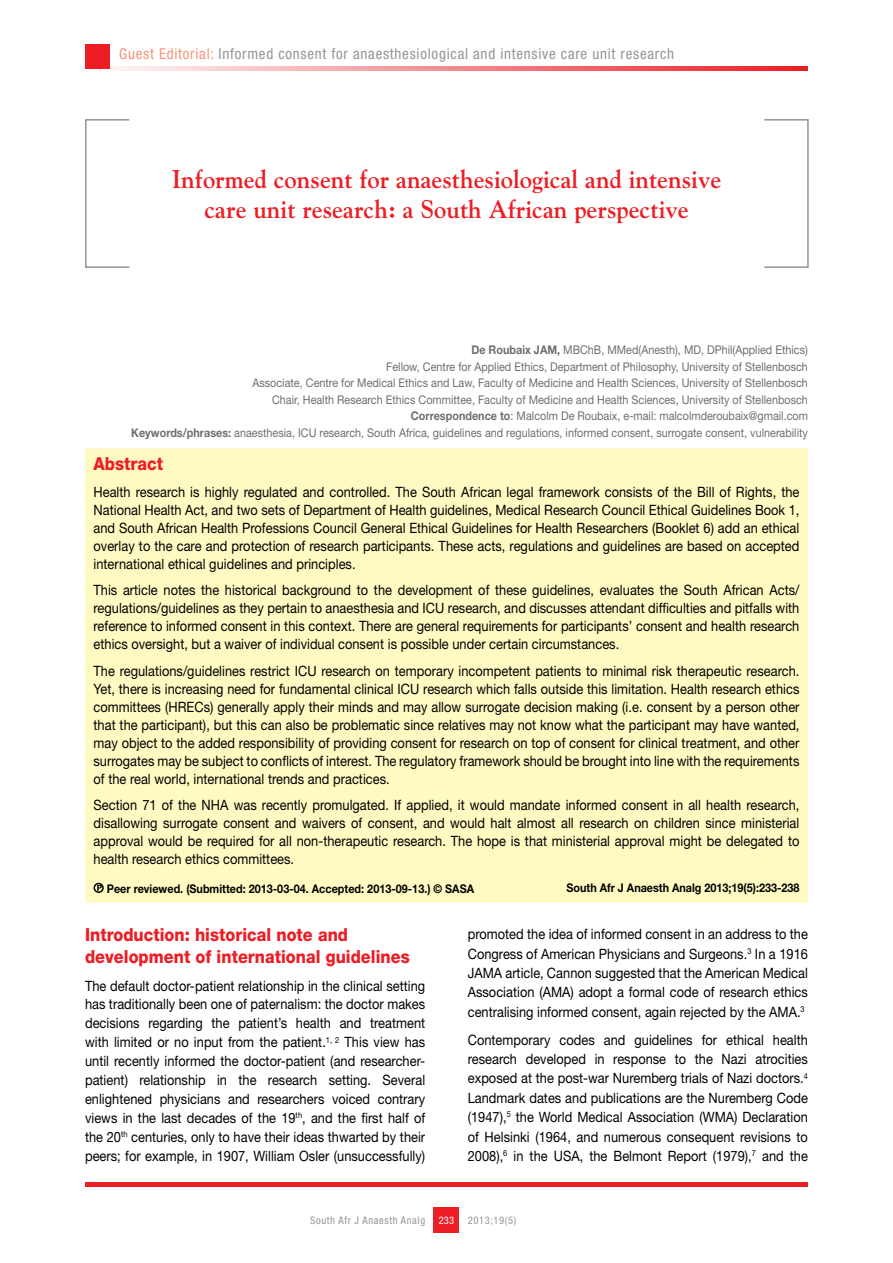
<style>
.page{position:relative;width:893px;height:1263px;background:#fff}
.page>*{position:absolute;margin:0;border:0;box-sizing:border-box;transform-origin:0 0}
.t1{font:700 25.5px/30px "Goudy";color:#ed1d24;text-align:center;scale:.96 1}
.t2{font:800 18px/21.9px "Helvetica Neue LT Std";color:#ed1d24;scale:.9 1}
.t3{font:condensed 15px "Helvetica Neue LT Std";letter-spacing:.05em;color:#939598}
.t4{font:14.25px/18px "Helvetica Neue LT Std";color:#000;text-align:justify;scale:.9 1}
.t5{font:12px/16.5px "Helvetica Neue LT Std";color:#6d6e71;text-align:right;scale:.9 1}
.t6{font:700 12px "Helvetica Neue LT Std";color:#000;scale:.9 1}
.t7{font:condensed 10.5px "Helvetica Neue LT Std";letter-spacing:.06em;color:#939598}
.t8{font:condensed 10.5px "Helvetica Neue LT Std";color:#fff}
.s1{color:#f79679}
.s2{font-weight:700}
</style>
<div class="page">
<svg style="left:85px;top:66px;width:723px;height:5px;background:#f5898d"></svg>
<div style="left:85px;top:44px;width:24px;height:24px;background:#ed1d24"></div>
<div style="left:434px;top:1208px;width:25px;height:25px;background:#ed1d24"></div>
<div style="left:85px;top:1182px;width:723px;height:5px;background:#ed1d24"></div>
<div style="left:764px;top:119px;width:45px;height:149px;border:2px solid #939598"></div>
<div style="left:85px;top:119px;width:45px;height:149px;border:2px solid #939598"></div>
<div style="left:85px;top:448px;width:723px;height:455px;background:#fffac2"></div>
<div style="left:94px;top:883px;width:10px;height:10px;border:2px solid #000;border-radius:50%"></div>
<svg style="left:97px;top:885px;width:5px;height:6px"></svg>
<p class="t3" style="left:119px;top:45px;width:556px"><span class="s1">Guest Editorial:</span> Informed consent for anaesthesiological and intensive care unit research</p>
<h1 class="t1" style="left:172px;top:164px;width:574px">Informed consent for anaesthesiological and intensive care unit research: a South African perspective</h1>
<p class="t5" style="left:131px;top:341px;width:753px"><span class="s2">De Roubaix JAM,</span> MBChB, MMed(Anesth), MD, DPhil(Applied Ethics)<br>Fellow, Centre for Applied Ethics, Department of Philosophy, University of Stellenbosch<br>Associate, Centre for Medical Ethics and Law, Faculty of Medicine and Health Sciences, University of Stellenbosch<br>Chair, Health Research Ethics Committee, Faculty of Medicine and Health Sciences, University of Stellenbosch<br><span class="s2">Correspondence to</span>: Malcolm De Roubaix, e-mail: malcolmderoubaix@gmail.com<br><span class="s2">Keywords/phrases:</span> anaesthesia, ICU research, South Africa, guidelines and regulations, informed consent, surrogate consent, vulnerability</p>
<p class="t2" style="left:94px;top:452px;width:79px">Abstract</p>
<p class="t4" style="left:94px;top:483px;width:786px">Health research is highly regulated and controlled. The South African legal framework consists of the Bill of Rights, the National Health Act, and two sets of Department of Health guidelines, Medical Research Council Ethical Guidelines Book 1, and South African Health Professions Council General Ethical Guidelines for Health Researchers (Booklet 6) add an ethical overlay to the care and protection of research participants. These acts, regulations and guidelines are based on accepted international ethical guidelines and principles.</p>
<p class="t4" style="left:94px;top:581px;width:786px">This article notes the historical background to the development of these guidelines, evaluates the South African Acts/ regulations/guidelines as they pertain to anaesthesia and ICU research, and discusses attendant difficulties and pitfalls with reference to informed consent in this context. There are general requirements for participants’ consent and health research ethics oversight, but a waiver of individual consent is possible under certain circumstances.</p>
<p class="t4" style="left:94px;top:662px;width:786px">The regulations/guidelines restrict ICU research on temporary incompetent patients to minimal risk therapeutic research.<br>Yet, there is increasing need for fundamental clinical ICU research which falls outside this limitation. Health research ethics committees (HRECs) generally apply their minds and may allow surrogate decision making (i.e. consent by a person other that the participant), but this can also be problematic since relatives may not know what the participant may have wanted, may object to the added responsibility of providing consent for research on top of consent for clinical treatment, and other surrogates may be subject to conflicts of interest. The regulatory framework should be brought into line with the requirements of the real world, international trends and practices.</p>
<p class="t4" style="left:94px;top:796px;width:786px">Section 71 of the NHA was recently promulgated. If applied, it would mandate informed consent in all health research, disallowing surrogate consent and waivers of consent, and would halt almost all research on children since ministerial approval would be required for all non-therapeutic research. The hope is that ministerial approval might be delegated to health research ethics committees.</p>
<p class="t6" style="left:107px;top:881px;width:410px">Peer reviewed. (Submitted: 2013-03-04. Accepted: 2013-09-13.) © SASA</p>
<p class="t6" style="left:566px;top:880px;width:260px">South Afr J Anaesth Analg 2013;19(5):233-238</p>
<p class="t2" style="left:85px;top:924px;width:362px">Introduction: historical note and development of international guidelines</p>
<p class="t4" style="left:85px;top:976px;width:379px;line-height:18.9px">The default doctor-patient relationship in the clinical setting has traditionally been one of paternalism: the doctor makes decisions regarding the patient’s health and treatment with limited or no input from the patient.<sup>1,</sup> <sup>2</sup> This view has until recently informed the doctor-patient (and researcher&shy;patient) relationship in the research setting. Several enlightened physicians and researchers voiced contrary views in the last decades of the 19<sup>th</sup>, and the first half of the 20<sup>th</sup> centuries, only to have their ideas thwarted by their peers; for example, in 1907, William Osler (unsuccessfully)</p>
<p class="t4" style="left:468px;top:924px;width:380px;line-height:19.4px">promoted the idea of informed consent in an address to the Congress of American Physicians and Surgeons.<sup>3</sup> In a 1916<br>JAMA article, Cannon suggested that the American Medical Association (AMA) adopt a formal code of research ethics centralising informed consent, again rejected by the AMA.<sup>3</sup></p>
<p class="t4" style="left:468px;top:1030px;width:379px;line-height:19.4px">Contemporary codes and guidelines for ethical health research developed in response to the Nazi atrocities exposed at the post-war Nuremberg trials of Nazi doctors.<sup>4<br></sup>Landmark dates and publications are the Nuremberg Code (1947),<sup>5</sup> the World Medical Association (WMA) Declaration of Helsinki (1964, and numerous consequent revisions to 2008),<sup>6</sup> in the USA, the Belmont Report (1979),<sup>7</sup> and the</p>
<p class="t7" style="left:310px;top:1214px;width:117px">South Afr J Anaesth Analg</p>
<p class="t8" style="left:439px;top:1214px;width:17px">233</p>
<p class="t7" style="left:468px;top:1214px;width:50px">2013;19(5)</p>
</div>
